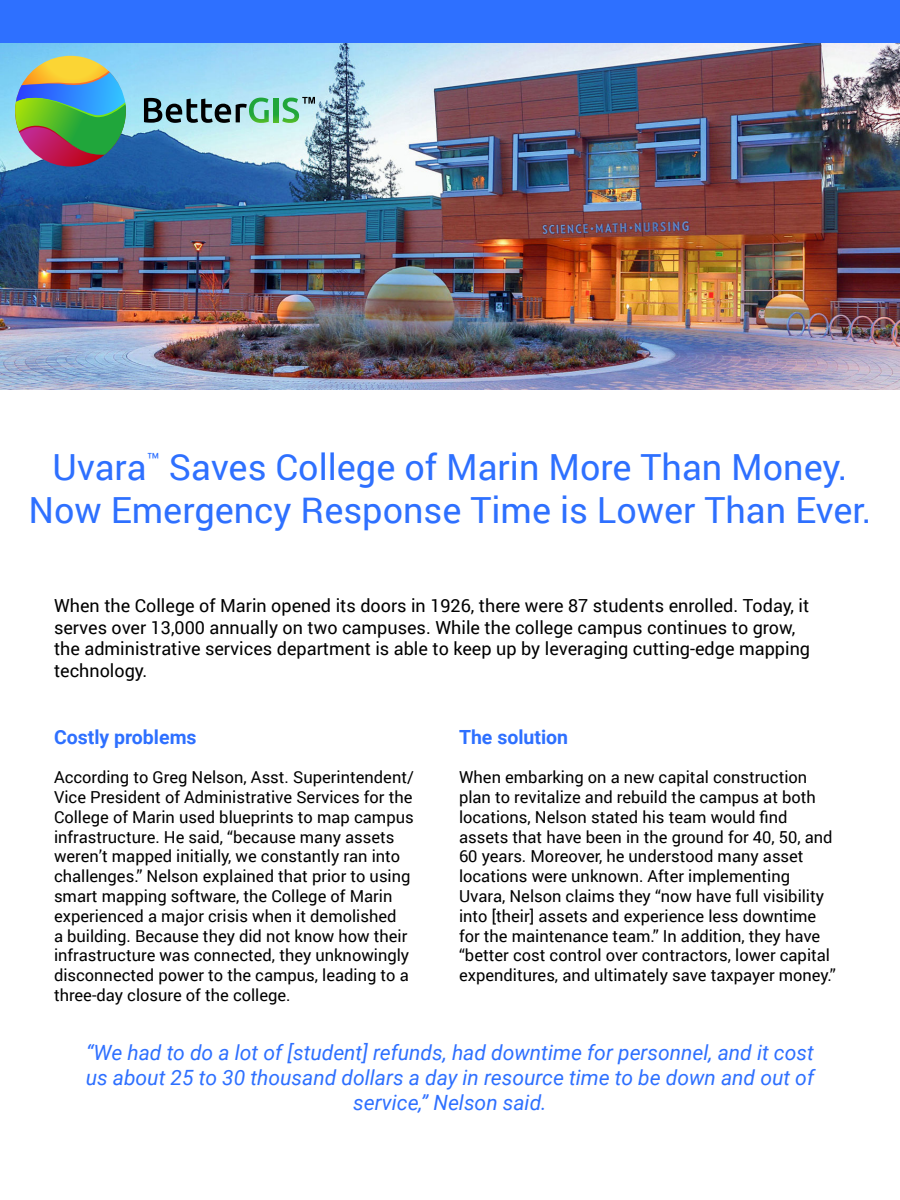
<style>
.page{position:relative;width:900px;height:1200px;background:#fff}
.page>*{position:absolute;margin:0;border:0;box-sizing:border-box;transform-origin:0 0}
.t1{font:36px/43.2px "Roboto";color:#2e70ff;text-align:center}
.t2{font:italic 21px/25.2px "Roboto";color:#2e70ff;text-align:center}
.t3{font:700 19.5px "Roboto";color:#2e70ff}
.t4{font:18px/21.6px "Roboto";color:#000}
.t5{font:16.5px/19.8px "Roboto";color:#000}
</style>
<div class="page">
<div style="left:0;top:0;width:900px;height:45px;background:#2e70ff"></div>
<img style="left:0;top:44px;width:900px;height:345px">
<svg style="left:15px;top:56px;width:111px;height:111px;background:#769982"></svg>
<svg style="left:144px;top:98px;width:125px;height:25px;background:#6c9493"></svg>
<svg style="left:274px;top:98px;width:4px;height:24px"></svg>
<svg style="left:282px;top:97px;width:33px;height:26px"></svg>
<p class="t1" style="left:28px;top:444px;width:845px">Uvara<sup>™</sup> Saves College of Marin More Than Money.<br>Now Emergency Response Time is Lower Than Ever.</p>
<p class="t4" style="left:54px;top:594px;width:758px">When the College of Marin opened its doors in 1926, there were 87 students enrolled. Today, it serves over 13,000 annually on two campuses. While the college campus continues to grow, the administrative services department is able to keep up by leveraging cutting-edge mapping technology.</p>
<p class="t3" style="left:54px;top:723px;width:144px">Costly problems</p>
<p class="t5" style="left:54px;top:767px;width:361px">According to Greg Nelson, Asst. Superintendent/ Vice President of Administrative Services for the College of Marin used blueprints to map campus infrastructure. He said, “because many assets weren’t mapped initially, we constantly ran into challenges.” Nelson explained that prior to using smart mapping software, the College of Marin experienced a major crisis when it demolished<br>a building. Because they did not know how their infrastructure was connected, they unknowingly disconnected power to the campus, leading to a three-day closure of the college.</p>
<p class="t3" style="left:459px;top:723px;width:111px">The solution</p>
<p class="t5" style="left:459px;top:767px;width:378px">When embarking on a new capital construction plan to revitalize and rebuild the campus at both locations, Nelson stated his team would find assets that have been in the ground for 40, 50, and 60 years. Moreover, he understood many asset locations were unknown. After implementing Uvara, Nelson claims they “now have full visibility into [their] assets and experience less downtime for the maintenance team.” In addition, they have “better cost control over contractors, lower capital expenditures, and ultimately save taxpayer money.”</p>
<p class="t2" style="left:86px;top:1039px;width:730px">“We had to do a lot of [student] refunds, had downtime for personnel, and it cost us about 25 to 30 thousand dollars a day in resource time to be down and out of service,” Nelson said.</p>
</div>
